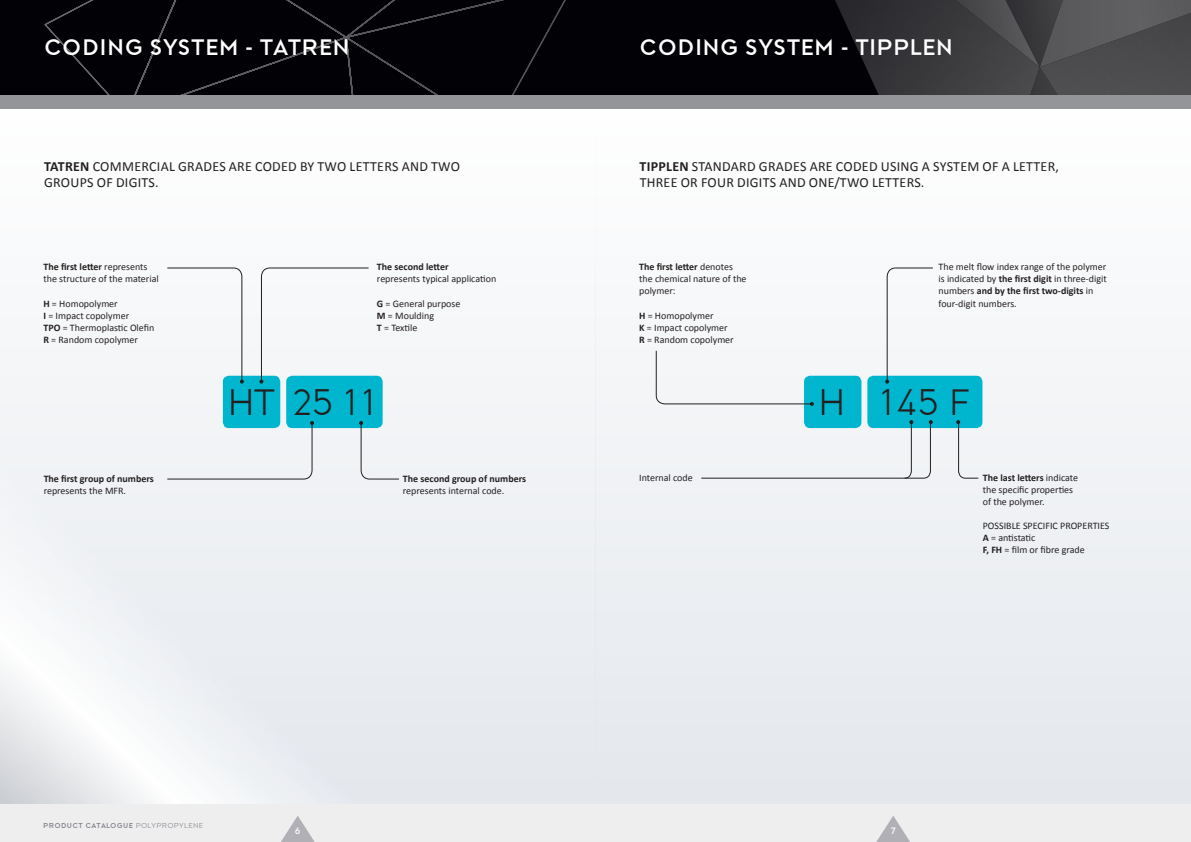
<style>
.page{position:relative;width:1191px;height:842px;background:#fff}
.page>*{position:absolute;margin:0;border:0;box-sizing:border-box;transform-origin:0 0}
.t1{font:300 36px "Molgroup";letter-spacing:-.02em;color:#231f20}
.t2{font:22px "Molgroup";letter-spacing:.01em;color:#fff}
.t3{font:14px "Calibri";letter-spacing:.02em;color:#231f20}
.t4{font:10px/12px "Calibri";color:#231f20}
.t5{font:700 10px "Calibri";color:#231f20}
.t6{font:9px "Molgroup";color:#fff}
.t7{font:7px "Molgroup";letter-spacing:.05em;color:#817f87}
.s1{font-weight:700}
.s2{font-weight:300}
</style>
<div class="page">
<div style="left:0;top:108px;width:595px;height:696px;background:#f2f4f6"></div>
<div style="left:595px;top:108px;width:596px;height:696px;background:linear-gradient(to right,#f0f2f5,#f1f3f5)"></div>
<div style="left:0;top:0;width:595px;height:94px;background:#020105"></div>
<svg style="left:44px;top:0;width:522px;height:94px"></svg>
<div style="left:0;top:95px;width:595px;height:13px;background:#939598"></div>
<div style="left:0;top:804px;width:595px;height:38px;background:#eeeeef"></div>
<svg style="left:281px;top:816px;width:34px;height:26px"></svg>
<div style="left:595px;top:0;width:596px;height:94px;background:#020105"></div>
<svg style="left:835px;top:0;width:356px;height:94px;background:#3f3e41"></svg>
<div style="left:595px;top:95px;width:596px;height:13px;background:#939598"></div>
<div style="left:595px;top:804px;width:596px;height:38px;background:#eeeeef"></div>
<svg style="left:876px;top:816px;width:34px;height:26px"></svg>
<svg style="left:655px;top:267px;width:327px;height:212px"></svg>
<svg style="left:167px;top:267px;width:232px;height:213px"></svg>
<h2 class="t2" style="left:44px;top:33px;width:225px">CODING SYSTEM - TATREN</h2>
<h2 class="t2" style="left:639px;top:33px;width:285px">CODING SYSTEM - TI PPLEN</h2>
<h3 class="t3" style="left:44px;top:157px;width:58px"><span class="s1">TATREN</span> commercial</h3>
<h3 class="t3" style="left:178px;top:157px;width:9px">grades</h3>
<h3 class="t3" style="left:229px;top:157px;width:9px">are</h3>
<h3 class="t3" style="left:255px;top:157px;width:73px">CODED by two</h3>
<h3 class="t3" style="left:350px;top:157px;width:8px">letters</h3>
<h3 class="t3" style="left:402px;top:157px;width:10px">and</h3>
<h3 class="t3" style="left:431px;top:157px;width:11px">two</h3>
<h3 class="t3" style="left:44px;top:174px;width:10px">groups</h3>
<h3 class="t3" style="left:97px;top:174px;width:27px">of digits</h3>
<h3 class="t3" style="left:155px;top:174px;width:5px">.</h3>
<h3 class="t3" style="left:639px;top:157px;width:62px"><span class="s1">TIPPLEN</span> standard</h3>
<h3 class="t3" style="left:759px;top:157px;width:9px">grades</h3>
<h3 class="t3" style="left:809px;top:157px;width:9px">are</h3>
<h3 class="t3" style="left:836px;top:157px;width:10px">coded</h3>
<h3 class="t3" style="left:881px;top:157px;width:9px">using</h3>
<h3 class="t3" style="left:922px;top:157px;width:34px">asystem</h3>
<h3 class="t3" style="left:982px;top:157px;width:27px">of aletter</h3>
<h3 class="t3" style="left:1055px;top:157px;width:5px">,</h3>
<h3 class="t3" style="left:639px;top:174px;width:9px">three</h3>
<h3 class="t3" style="left:680px;top:174px;width:30px">or four</h3>
<h3 class="t3" style="left:737px;top:174px;width:8px">digits</h3>
<h3 class="t3" style="left:779px;top:174px;width:10px">and</h3>
<h3 class="t3" style="left:809px;top:174px;width:10px">one</h3>
<h3 class="t3" style="left:834px;top:174px;width:16px">/two</h3>
<h3 class="t3" style="left:872px;top:174px;width:8px">letters</h3>
<h3 class="t3" style="left:921px;top:174px;width:5px">.</h3>
<p class="t4" style="left:43px;top:261px;width:117px"><span class="s1">The first letter</span> represents the structure of the material</p>
<p class="t4" style="left:43px;top:297px;width:112px"><span class="s1">H</span> = Homopolymer<br><span class="s1">I</span> = Impact copolymer<br><span class="s1">TPO</span> = Thermoplastic Olefin<br><span class="s1">R</span> = Random copolymer</p>
<p class="t5" style="left:377px;top:261px;width:73px">The second letter</p>
<p class="t4" style="left:377px;top:273px;width:121px">represents typical application</p>
<p class="t4" style="left:377px;top:297px;width:85px"><span class="s1">G</span> = General purpose<br><span class="s1">M</span> = Moulding<br><span class="s1">T</span> = Textile</p>
<p class="t4" style="left:639px;top:261px;width:109px"><span class="s1">The first letter</span> denotes the chemical nature of the polymer:</p>
<p class="t4" style="left:639px;top:309px;width:96px"><span class="s1">H</span> = Homopolymer<br><span class="s1">K</span> = Impact copolymer<br><span class="s1">R</span> = Random copolymer</p>
<p class="t4" style="left:938px;top:261px;width:170px">The melt flow index range of the polymer is indicated by <span class="s1">the first digit</span> in three-digit numbers <span class="s1">and by the first two-digits</span> in four-digit numbers.</p>
<h1 class="t1" style="left:227px;top:378px;width:152px">HT 25 11</h1>
<h1 class="t1" style="left:818px;top:378px;width:153px">H 145 F</h1>
<p class="t5" style="left:44px;top:472px;width:112px">The first group of numbers</p>
<p class="t4" style="left:44px;top:484px;width:84px">represents the MFR.</p>
<p class="t5" style="left:403px;top:472px;width:125px">The second group of numbers</p>
<p class="t4" style="left:403px;top:484px;width:103px">represents internal code.</p>
<p class="t4" style="left:639px;top:471px;width:55px">Internal code</p>
<p class="t4" style="left:982px;top:471px;width:97px"><span class="s1">The last letters</span> indicate the specific properties of the polymer.</p>
<p class="t4" style="left:982px;top:519px;width:128px">POSSIBLE SPECIFIC PROPERTIES<br><span class="s1">A</span> = antistatic<br><span class="s1">F, FH</span> = film or fibre grade</p>
<p class="t7" style="left:43px;top:821px;width:161px">PRODUCT CATALOGUE <span class="s2">POLYPROPYLENE</span></p>
<p class="t6" style="left:295px;top:825px;width:7px">6</p>
<p class="t6" style="left:890px;top:825px;width:7px">7</p>
</div>
